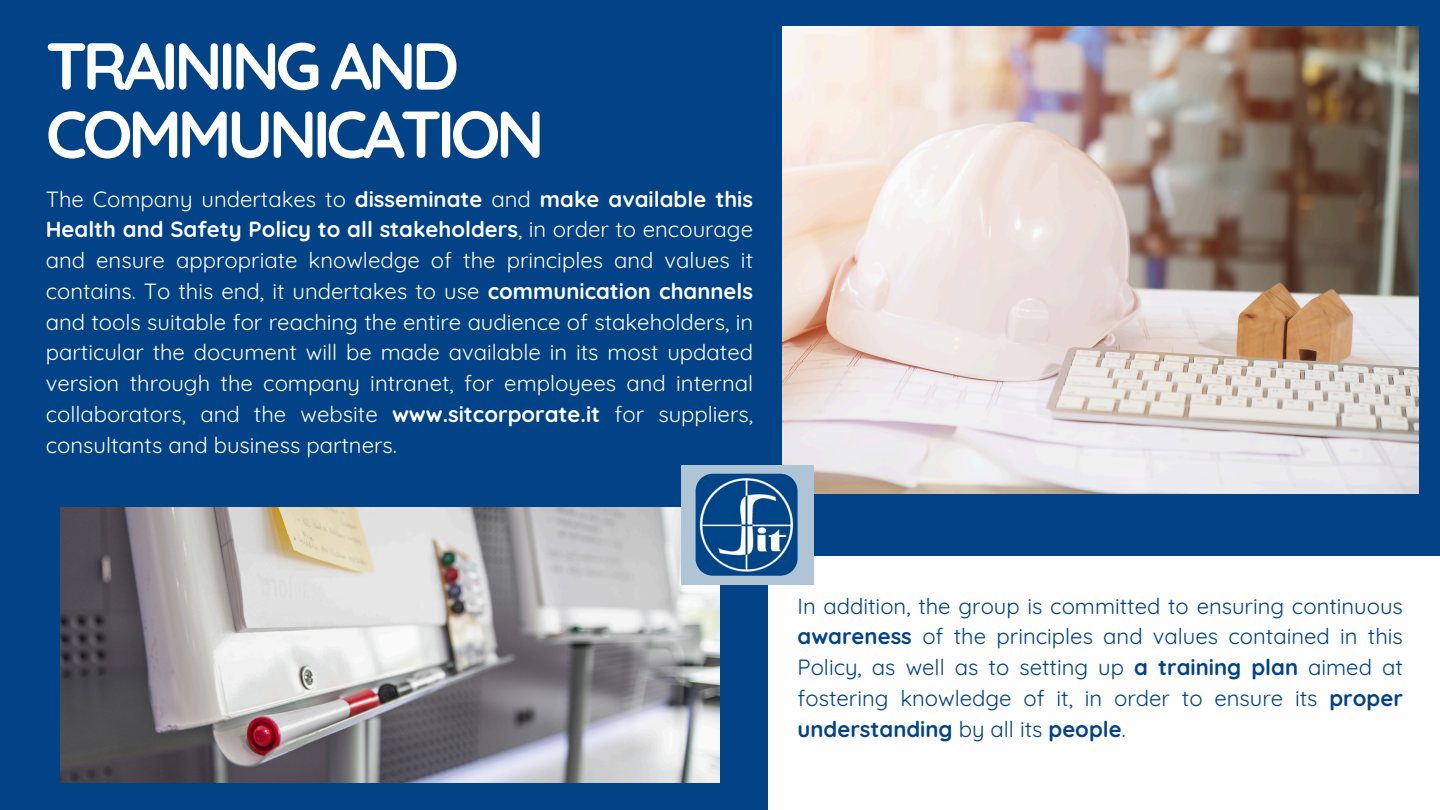
<style>
.page{position:relative;width:1440px;height:810px;background:#014386}
.page>*{position:absolute;margin:0;border:0;box-sizing:border-box;transform-origin:0 0}
.t1{font:700 66.2px/68.2px "Quicksand";letter-spacing:-.07em;color:#fdfefd}
.t2{font:22px/30.8px "Quicksand";color:#fff;text-align:justify}
.t3{font:22px/30.8px "Quicksand";color:#014386;text-align:justify}
.s1{font-weight:700}
</style>
<div class="page">
<div style="left:768px;top:556px;width:672px;height:254px;background:#fdfefd"></div>
<img style="left:61px;top:508px;width:659px;height:274px">
<img style="left:782px;top:27px;width:636px;height:466px">
<div style="left:681px;top:465px;width:133px;height:120px;background:#afc4d5"></div>
<img style="left:696px;top:474px;width:102px;height:102px">
<p class="t1" style="left:46px;top:31px;width:500px">TRAINING AND<br>COMMUNICATION</p>
<p class="t2" style="left:46px;top:183px;width:709px">The Company undertakes to <span class="s1">disseminate</span> and <span class="s1">make available this Health and Safety Policy to all stakeholders</span>, in order to encourage and ensure appropriate knowledge of the principles and values it contains. To this end, it undertakes to use <span class="s1">communication channels </span>and tools suitable for reaching the entire audience of stakeholders, in particular the document will be made available in its most updated version through the company intranet, for employees and internal collaborators, and the website <span class="s1">www.sitcorporate.it</span> for suppliers, consultants and business partners.</p>
<p class="t3" style="left:798px;top:590px;width:607px">In addition, the group is committed to ensuring continuous <span class="s1">awareness</span> of the principles and values contained in this Policy, as well as to setting up <span class="s1">a training plan</span> aimed at fostering knowledge of it, in order to ensure its <span class="s1">proper understanding</span> by all its <span class="s1">people</span>.</p>
</div>
